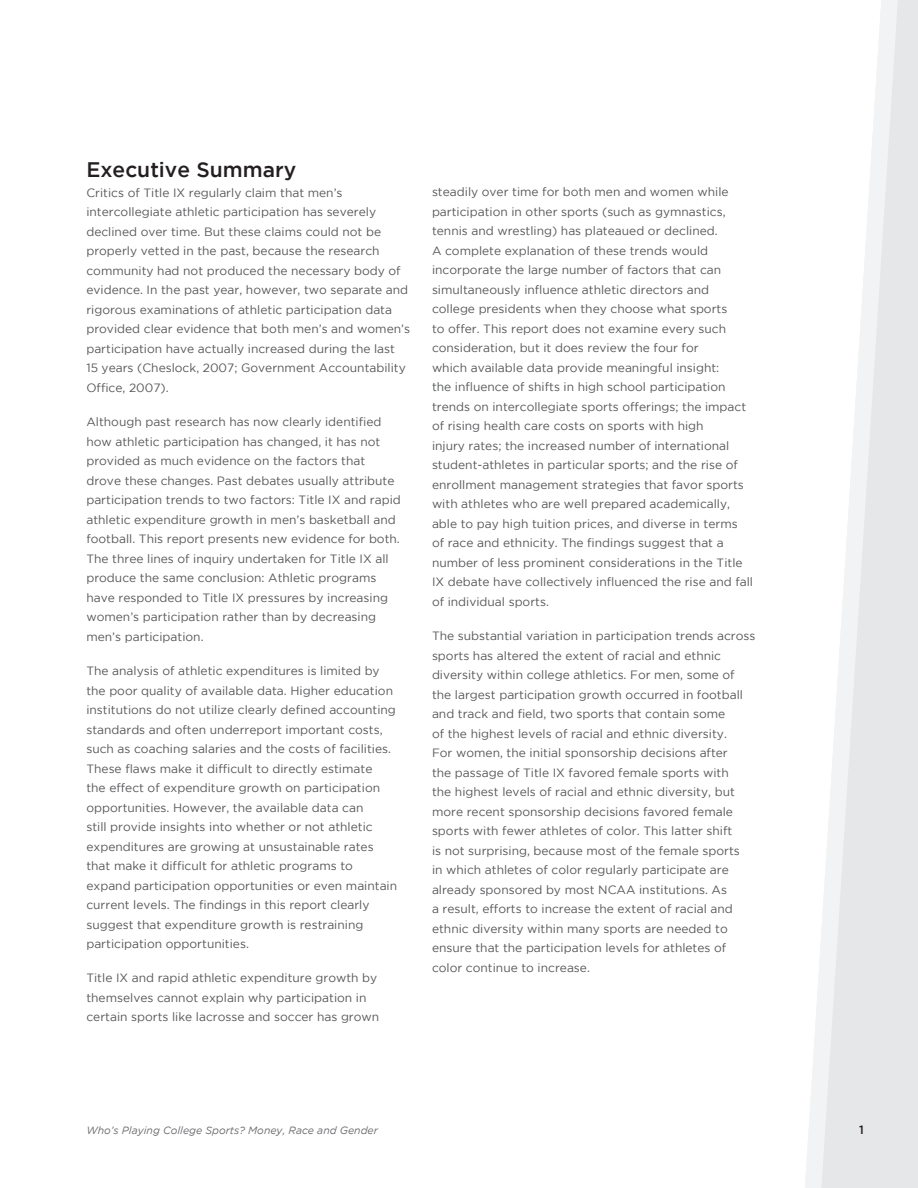
<style>
.page{position:relative;width:918px;height:1188px;background:#fff}
.page>*{position:absolute;margin:0;border:0;box-sizing:border-box;transform-origin:0 0}
.header__inside{font:500 21px "Gotham";color:#231f20}
.body_copy{font:12px/19.5px "Gotham";color:#57585a}
.body_copy-2{font:500 12px "Gotham";color:#231f20}
.body_copy-3{font:italic 10.5px "Gotham";color:#6c6d70}
</style>
<div class="page">
<svg style="left:805px;top:945px;width:16px;height:243px;fill:#f2f3f4"></svg>
<svg style="left:821px;top:0;width:97px;height:1188px;fill:#e6e7e9"></svg>
<p class="header__inside" style="left:86px;top:158px;width:211px">Executive Summary</p>
<p class="body_copy" style="left:86px;top:183px;width:325px">Critics of Title IX regularly claim that men’s intercollegiate athletic participation has severely declined over time. But these claims could not be properly vetted in the past, because the research community had not produced the necessary body of evidence. In the past year, however, two separate and rigorous examinations of athletic participation data provided clear evidence that both men’s and women’s participation have actually increased during the last<br>15 years (Cheslock, 2007; Government Accountability Office, 2007).</p>
<p class="body_copy" style="left:86px;top:412px;width:316px">Although past research has now clearly identified how athletic participation has changed, it has not provided as much evidence on the factors that drove these changes. Past debates usually attribute participation trends to two factors: Title IX and rapid athletic expenditure growth in men’s basketball and football. This report presents new evidence for both.<br>The three lines of inquiry undertaken for Title IX all produce the same conclusion: Athletic programs have responded to Title IX pressures by increasing women’s participation rather than by decreasing men’s participation.</p>
<p class="body_copy" style="left:86px;top:661px;width:312px">The analysis of athletic expenditures is limited by the poor quality of available data. Higher education institutions do not utilize clearly defined accounting standards and often underreport important costs, such as coaching salaries and the costs of facilities.<br>These flaws make it difficult to directly estimate<br>the effect of expenditure growth on participation opportunities. However, the available data can<br>still provide insights into whether or not athletic expenditures are growing at unsustainable rates that make it difficult for athletic programs to expand participation opportunities or even maintain current levels. The findings in this report clearly suggest that expenditure growth is restraining participation opportunities.</p>
<p class="body_copy" style="left:86px;top:968px;width:294px">Title IX and rapid athletic expenditure growth by themselves cannot explain why participation in certain sports like lacrosse and soccer has grown</p>
<p class="body_copy" style="left:432px;top:182px;width:323px">steadily over time for both men and women while participation in other sports (such as gymnastics, tennis and wrestling) has plateaued or declined.<br>A complete explanation of these trends would incorporate the large number of factors that can simultaneously influence athletic directors and college presidents when they choose what sports<br>to offer. This report does not examine every such consideration, but it does review the four for<br>which available data provide meaningful insight:<br>the influence of shifts in high school participation trends on intercollegiate sports offerings; the impact of rising health care costs on sports with high<br>injury rates; the increased number of international student-athletes in particular sports; and the rise of enrollment management strategies that favor sports with athletes who are well prepared academically, able to pay high tuition prices, and diverse in terms<br>of race and ethnicity. The findings suggest that a number of less prominent considerations in the Title IX debate have collectively influenced the rise and fall of individual sports.</p>
<p class="body_copy" style="left:432px;top:626px;width:325px">The substantial variation in participation trends across sports has altered the extent of racial and ethnic diversity within college athletics. For men, some of the largest participation growth occurred in football and track and field, two sports that contain some<br>of the highest levels of racial and ethnic diversity.<br>For women, the initial sponsorship decisions after<br>the passage of Title IX favored female sports with<br>the highest levels of racial and ethnic diversity, but more recent sponsorship decisions favored female sports with fewer athletes of color. This latter shift<br>is not surprising, because most of the female sports<br>in which athletes of color regularly participate are already sponsored by most NCAA institutions. As<br>a result, efforts to increase the extent of racial and ethnic diversity within many sports are needed to ensure that the participation levels for athletes of color continue to increase.</p>
<p class="body_copy-3" style="left:86px;top:1124px;width:293px">Who’s Playing College Sports? Money, Race and Gender</p>
<p class="body_copy-2" style="left:859px;top:1123px;width:6px">1</p>
</div>
